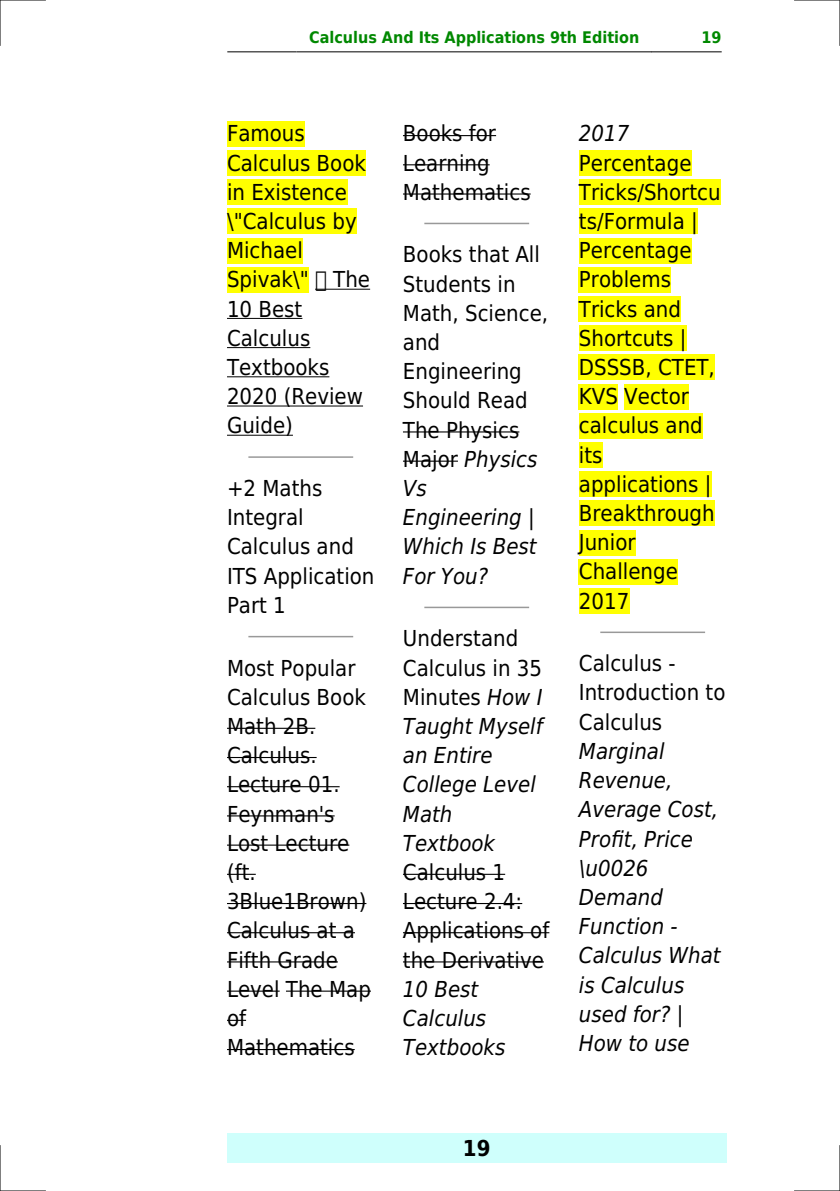
<style>
.page{position:relative;width:840px;height:1191px;background:#fff}
.page>*{position:absolute;margin:0;border:0;box-sizing:border-box;transform-origin:0 0}
.t1{font:22px/29.2px "DejaVu Sans Condensed";color:#000}
.t2{font:italic 22px/29.2px "DejaVu Sans Condensed";color:#000}
.t3{font:700 22px "DejaVu Sans Condensed";color:#000}
.t4{font:700 16px "DejaVu Sans Condensed";color:#080}
.s1{font-style:italic}
.s2{font-style:normal}
</style>
<div class="page">
<hr style="left:227px;top:51px;width:69px;height:1px;background:#000">
<hr style="left:297px;top:51px;width:354px;height:1px;background:#000">
<hr style="left:651px;top:51px;width:69px;height:1px;background:#000">
<div style="left:227px;top:1133px;width:499px;height:29px;background:#cffffc"></div>
<div style="left:227px;top:121px;width:78px;height:25px;background:#ff0"></div>
<div style="left:227px;top:150px;width:139px;height:26px;background:#ff0"></div>
<div style="left:227px;top:179px;width:120px;height:26px;background:#ff0"></div>
<div style="left:227px;top:208px;width:129px;height:26px;background:#ff0"></div>
<div style="left:227px;top:238px;width:76px;height:25px;background:#ff0"></div>
<div style="left:227px;top:267px;width:81px;height:25px;background:#ff0"></div>
<hr style="left:315px;top:289px;width:55px;height:1px;background:#000">
<hr style="left:227px;top:318px;width:75px;height:1px;background:#000">
<hr style="left:227px;top:347px;width:83px;height:1px;background:#000">
<hr style="left:227px;top:376px;width:102px;height:1px;background:#000">
<hr style="left:227px;top:405px;width:136px;height:1px;background:#000">
<hr style="left:227px;top:435px;width:66px;height:1px;background:#000">
<hr style="left:249px;top:456px;width:103px;height:2px;background:#999">
<hr style="left:249px;top:636px;width:103px;height:1px;background:#999">
<hr style="left:227px;top:727px;width:88px;height:2px;background:#000">
<hr style="left:227px;top:757px;width:89px;height:1px;background:#000">
<hr style="left:227px;top:786px;width:112px;height:1px;background:#000">
<hr style="left:227px;top:815px;width:107px;height:1px;background:#000">
<hr style="left:227px;top:844px;width:122px;height:1px;background:#000">
<hr style="left:227px;top:873px;width:29px;height:2px;background:#000">
<hr style="left:227px;top:903px;width:139px;height:1px;background:#000">
<hr style="left:227px;top:932px;width:128px;height:1px;background:#000">
<hr style="left:227px;top:961px;width:111px;height:1px;background:#000">
<hr style="left:227px;top:990px;width:52px;height:1px;background:#000">
<hr style="left:286px;top:990px;width:85px;height:1px;background:#000">
<svg style="left:227px;top:1019px;width:19px;height:2px"></svg>
<hr style="left:227px;top:1049px;width:127px;height:1px;background:#000">
<hr style="left:403px;top:135px;width:93px;height:1px;background:#000">
<hr style="left:403px;top:164px;width:86px;height:1px;background:#000">
<hr style="left:403px;top:193px;width:127px;height:2px;background:#000">
<hr style="left:425px;top:223px;width:103px;height:1px;background:#999">
<hr style="left:403px;top:431px;width:116px;height:1px;background:#000">
<hr style="left:403px;top:460px;width:54px;height:2px;background:#000">
<hr style="left:425px;top:606px;width:103px;height:2px;background:#999">
<hr style="left:403px;top:873px;width:102px;height:2px;background:#000">
<hr style="left:403px;top:903px;width:119px;height:1px;background:#000">
<hr style="left:403px;top:932px;width:146px;height:1px;background:#000">
<hr style="left:403px;top:961px;width:140px;height:1px;background:#000">
<div style="left:578px;top:150px;width:113px;height:26px;background:#ff0"></div>
<div style="left:578px;top:179px;width:142px;height:26px;background:#ff0"></div>
<div style="left:578px;top:208px;width:119px;height:26px;background:#ff0"></div>
<div style="left:578px;top:238px;width:113px;height:25px;background:#ff0"></div>
<div style="left:578px;top:267px;width:92px;height:25px;background:#ff0"></div>
<div style="left:578px;top:296px;width:102px;height:26px;background:#ff0"></div>
<div style="left:578px;top:325px;width:108px;height:26px;background:#ff0"></div>
<div style="left:578px;top:354px;width:136px;height:26px;background:#ff0"></div>
<div style="left:578px;top:384px;width:39px;height:25px;background:#ff0"></div>
<div style="left:624px;top:384px;width:64px;height:25px;background:#ff0"></div>
<div style="left:578px;top:413px;width:124px;height:25px;background:#ff0"></div>
<div style="left:578px;top:442px;width:24px;height:26px;background:#ff0"></div>
<div style="left:578px;top:471px;width:133px;height:26px;background:#ff0"></div>
<div style="left:578px;top:500px;width:136px;height:26px;background:#ff0"></div>
<div style="left:578px;top:530px;width:57px;height:25px;background:#ff0"></div>
<div style="left:578px;top:559px;width:99px;height:25px;background:#ff0"></div>
<div style="left:578px;top:588px;width:51px;height:26px;background:#ff0"></div>
<hr style="left:600px;top:631px;width:104px;height:2px;background:#999">
<hr style="left:0;top:0;width:45px;height:1px;background:#000">
<hr style="left:794px;top:0;width:45px;height:1px;background:#000">
<hr style="left:0;top:1190px;width:45px;height:1px;background:#000">
<hr style="left:794px;top:1190px;width:45px;height:1px;background:#000">
<hr style="left:0;top:0;width:1px;height:45px;background:#000">
<hr style="left:0;top:1145px;width:1px;height:46px;background:#000">
<hr style="left:839px;top:0;width:1px;height:45px;background:#000">
<hr style="left:839px;top:1145px;width:1px;height:46px;background:#000">
<svg style="left:316px;top:288px;width:10px;height:2px"></svg>
<p class="t4" style="left:309px;top:29px;width:331px">Calculus And Its Applications 9th Edition</p>
<p class="t4" style="left:701px;top:29px;width:22px">19</p>
<p class="t1" style="left:227px;top:119px;width:144px">Famous<br>Calculus Book in Existence \"Calculus by<br>Michael<br>Spivak\" The<br>10 Best<br>Calculus<br>Textbooks<br>2020 (Review<br>Guide)</p>
<p class="t1" style="left:227px;top:474px;width:149px">+2 Maths<br>Integral<br>Calculus and<br>ITS Application<br>Part 1</p>
<p class="t1" style="left:227px;top:653px;width:145px">Most Popular<br>Calculus Book<br>Math 2B.<br>Calculus.<br>Lecture 01.<br>Feynman's<br>Lost Lecture (ft.<br>3Blue1Brown)<br>Calculus at a<br>Fifth Grade<br>Level The Map of<br>Mathematics</p>
<p class="t1" style="left:403px;top:119px;width:129px">Books for<br>Learning<br>Mathematics</p>
<p class="t1" style="left:403px;top:240px;width:147px">Books that All<br>Students in<br>Math, Science, and<br>Engineering<br>Should Read<br>The Physics<br>Major <span class="s1">Physics<br>Vs<br>Engineering |<br>Which Is Best<br>For You?</span></p>
<p class="t2" style="left:403px;top:624px;width:141px"><span class="s2">Understand<br>Calculus in 35<br>Minutes</span> How I<br>Taught Myself an Entire<br>College Level<br>Math<br>Textbook</p>
<p class="t1" style="left:403px;top:857px;width:148px">Calculus 1<br>Lecture 2.4:<br>Applications of the Derivative</p>
<p class="t2" style="left:403px;top:974px;width:104px">10 Best<br>Calculus<br>Textbooks</p>
<p class="t2" style="left:578px;top:119px;width:52px">2017</p>
<p class="t1" style="left:578px;top:148px;width:143px">Percentage<br>Tricks/Shortcu ts/Formula |<br>Percentage<br>Problems<br>Tricks and<br>Shortcuts |<br>DSSSB, CTET,<br>KVS Vector calculus and its applications |<br>Breakthrough<br>Junior<br>Challenge<br>2017</p>
<p class="t1" style="left:578px;top:649px;width:148px">Calculus -<br>Introduction to<br>Calculus</p>
<p class="t2" style="left:578px;top:736px;width:143px">Marginal<br>Revenue,<br>Average Cost,<br>Profit, Price \u0026<br>Demand<br>Function -<br>Calculus What is Calculus used for? |<br>How to use</p>
<p class="t3" style="left:462px;top:1135px;width:29px">19</p>
</div>
